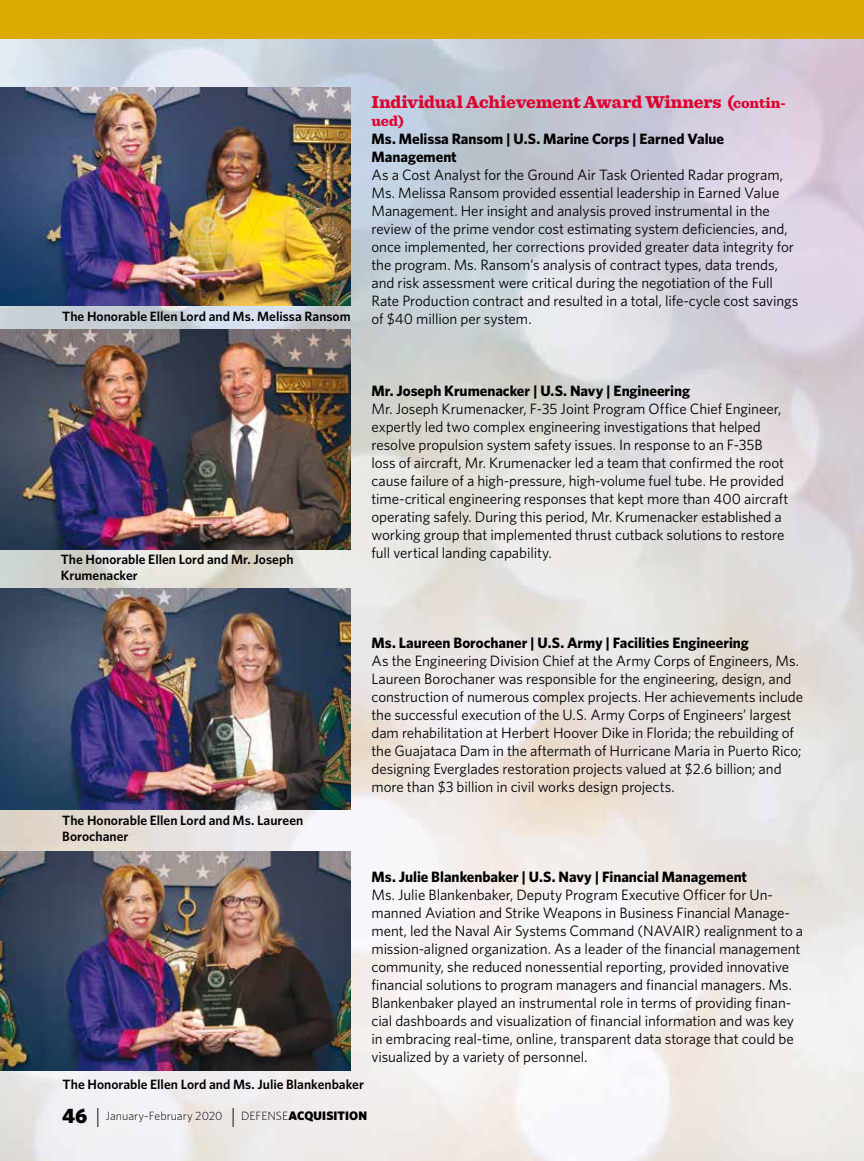
<style>
.page{position:relative;width:864px;height:1161px;background:#fff}
.page>*{position:absolute;margin:0;border:0;box-sizing:border-box;transform-origin:0 0}
.body_text{font:900 18px "Sentinel";letter-spacing:-.015em;color:#dc002e}
.body_text-2{font:15px/18px "Whitney";letter-spacing:-.005em;color:#000}
.body_text-3{font:700 15px/18px "Whitney";letter-spacing:-.005em;color:#000}
.body_text-4{font:900 15px "Sentinel";color:#dc002e}
.t1{font:600 13.5px/16.2px "Whitney";color:#000}
.t2{font:300 12px "Whitney";color:#000}
.s1{font-size:15px}
.s2{font-weight:900;font-size:21px}
.s3{font-size:21px}
.s4{font-weight:900;font-size:12.3px}
</style>
<div class="page">
<img style="left:0;top:38px;width:864px;height:1123px">
<img style="left:0;top:330px;width:351px;height:220px">
<div style="left:0;top:0;width:864px;height:38px;background:#dcab01"></div>
<img style="left:0;top:589px;width:351px;height:221px">
<img style="left:0;top:851px;width:351px;height:220px">
<img style="left:0;top:88px;width:351px;height:218px">
<p class="t1" style="left:62px;top:308px;width:290px">The Honorable Ellen Lord and Ms. Melissa Ransom</p>
<p class="body_text" style="left:372px;top:88px;width:416px">Individual Achievement Award Winners (<span class="s1">contin-</span></p>
<p class="body_text-4" style="left:372px;top:109px;width:34px">ued)</p>
<p class="body_text-3" style="left:372px;top:130px;width:354px">Ms. Melissa Ransom | U.S. Marine Corps | Earned Value<br>Management</p>
<p class="body_text-2" style="left:372px;top:166px;width:428px">As a Cost Analyst for the Ground Air Task Oriented Radar program, Ms. Melissa Ransom provided essential leadership in Earned Value Management. Her insight and analysis proved instrumental in the review of the prime vendor cost estimating system deficiencies, and, once implemented, her corrections provided greater data integrity for the program. Ms. Ransom’s analysis of contract types, data trends, and risk assessment were critical during the negotiation of the Full Rate Production contract and resulted in a total, life-cycle cost savings of $40 million per system.</p>
<p class="t1" style="left:61px;top:551px;width:234px">The Honorable Ellen Lord and Mr. Joseph<br>Krumenacker</p>
<p class="t1" style="left:62px;top:812px;width:243px">The Honorable Ellen Lord and Ms. Laureen<br>Borochaner</p>
<p class="body_text-3" style="left:372px;top:382px;width:320px">Mr. Joseph Krumenacker | U.S. Navy | Engineering</p>
<p class="body_text-2" style="left:372px;top:400px;width:419px">Mr. Joseph Krumenacker, F-35 Joint Program Office Chief Engineer, expertly led two complex engineering investigations that helped resolve propulsion system safety issues. In response to an F-35B loss of aircraft, Mr. Krumenacker led a team that confirmed the root cause failure of a high-pressure, high-volume fuel tube. He provided time-critical engineering responses that kept more than 400 aircraft operating safely. During this period, Mr. Krumenacker established a working group that implemented thrust cutback solutions to restore full vertical landing capability.</p>
<p class="body_text-3" style="left:372px;top:634px;width:379px">Ms. Laureen Borochaner | U.S. Army | Facilities Engineering</p>
<p class="body_text-2" style="left:372px;top:652px;width:433px">As the Engineering Division Chief at the Army Corps of Engineers, Ms.<br>Laureen Borochaner was responsible for the engineering, design, and construction of numerous complex projects. Her achievements include the successful execution of the U.S. Army Corps of Engineers’ largest dam rehabilitation at Herbert Hoover Dike in Florida; the rebuilding of the Guajataca Dam in the aftermath of Hurricane Maria in Puerto Rico; designing Everglades restoration projects valued at $2.6 billion; and more than $3 billion in civil works design projects.</p>
<p class="body_text-3" style="left:372px;top:868px;width:377px">Ms. Julie Blankenbaker | U.S. Navy | Financial Management</p>
<p class="body_text-2" style="left:372px;top:886px;width:433px">Ms. Julie Blankenbaker, Deputy Program Executive Officer for Un&shy;manned Aviation and Strike Weapons in Business Financial Manage&shy;ment, led the Naval Air Systems Command (NAVAIR) realignment to a mission-aligned organization. As a leader of the financial management community, she reduced nonessential reporting, provided innovative financial solutions to program managers and financial managers. Ms.<br>Blankenbaker played an instrumental role in terms of providing finan&shy;cial dashboards and visualization of financial information and was key in embracing real-time, online, transparent data storage that could be visualized by a variety of personnel.</p>
<p class="t1" style="left:63px;top:1076px;width:303px">The Honorable Ellen Lord and Ms. Julie Blankenbaker</p>
<p class="t2" style="left:62px;top:1108px;width:306px"><span class="s2">46</span> <span class="s3">|</span> January-February 2020 <span class="s3">|</span> DEFENSE<span class="s4">ACQUISITION</span></p>
</div>
